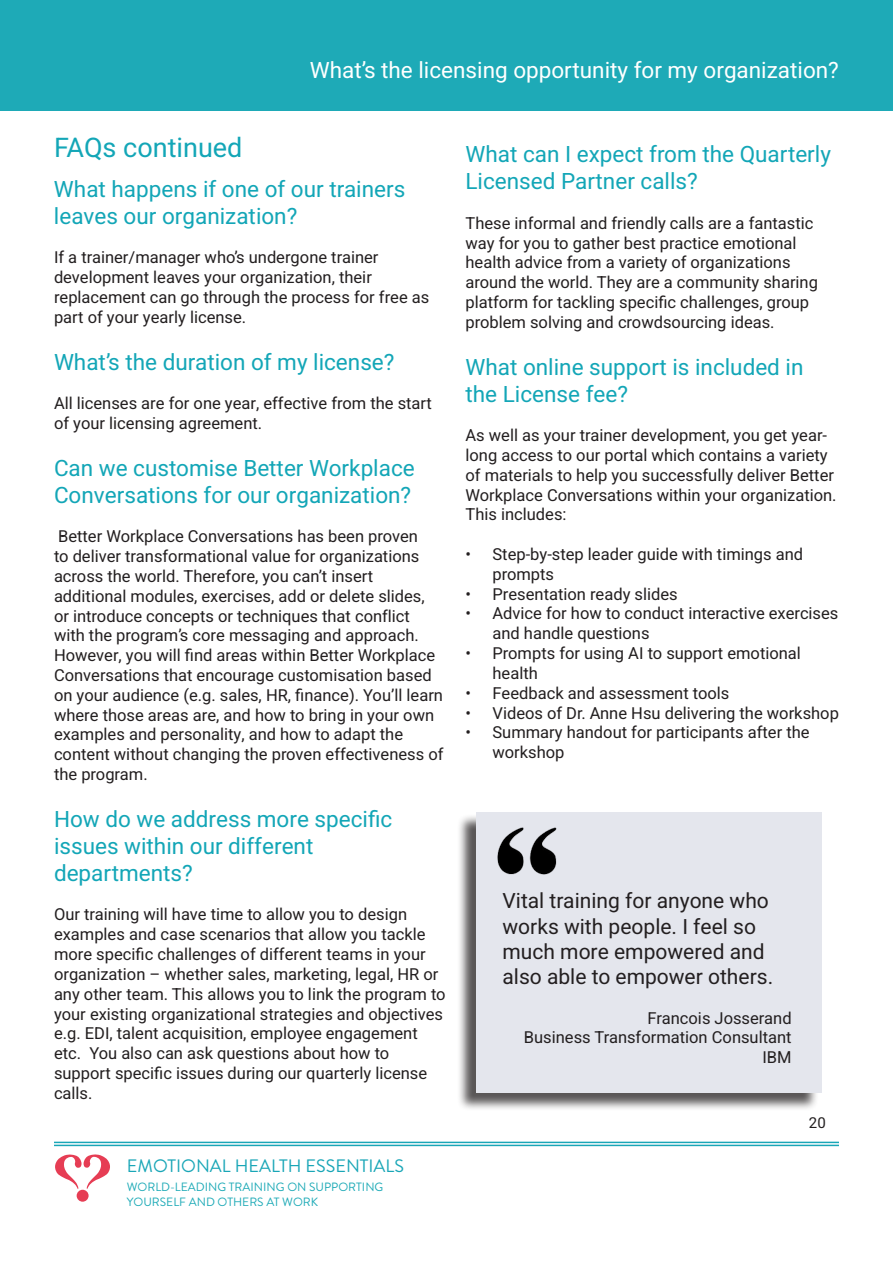
<style>
.page{position:relative;width:893px;height:1263px;background:#fff}
.page>*{position:absolute;margin:0;border:0;box-sizing:border-box;transform-origin:0 0}
.t1{font:27px "Heebo";color:#13a6b7}
.t2{font:22.5px/27px "Heebo";color:#13a6b7}
.t3{font:22.5px "Heebo";color:#fff}
.t4{font:21px/25.2px "Heebo";color:#231f20}
.t5{font:18px "Brandon Grotesque";color:#19a6b7}
.t6{font:16.5px/19.8px "Heebo";color:#231f20}
.t7{font:15px "Heebo";color:#231f20}
.t8{font:12px/14.4px "Brandon Grotesque";color:#1eaab7}
</style>
<div class="page">
<hr style="left:54px;top:1142px;width:785px;height:1px;background:#19a6b7">
<hr style="left:54px;top:1145px;width:785px;height:1px;background:#19a6b7">
<div style="left:77px;top:1190px;width:12px;height:12px;background:#e63d54;border-radius:50%"></div>
<svg style="left:55px;top:1154px;width:55px;height:35px"></svg>
<div style="left:0;top:0;width:893px;height:111px;background:#1eaab7"></div>
<div style="left:457px;top:814px;width:362px;height:297px;background:#231f20;opacity:.75"></div>
<div style="left:476px;top:812px;width:345px;height:280px;background:#e4e6ed"></div>
<img style="left:497px;top:827px;width:60px;height:48px">
<h2 class="t3" style="left:310px;top:54px;width:531px">What’s the licensing opportunity for my organization?</h2>
<h1 class="t1" style="left:54px;top:129px;width:190px">FAQs continued</h1>
<h2 class="t2" style="left:465px;top:141px;width:367px">What can I expect from the Quarterly<br>Licensed Partner calls?</h2>
<p class="t6" style="left:465px;top:213px;width:354px">These informal and friendly calls are a fantastic way for you to gather best practice emotional health advice from a variety of organizations around the world. They are a community sharing platform for tackling specific challenges, group problem solving and crowdsourcing ideas.</p>
<h2 class="t2" style="left:465px;top:353px;width:339px">What online support is included in the License fee?</h2>
<p class="t6" style="left:465px;top:425px;width:373px">As well as your trainer development, you get year&shy;long access to our portal which contains a variety of materials to help you successfully deliver Better Workplace Conversations within your organization.<br>This includes:</p>
<p class="t6" style="left:492px;top:544px;width:312px;text-indent:-27px">• Step-by-step leader guide with timings and prompts</p>
<p class="t6" style="left:465px;top:584px;width:214px">• Presentation ready slides</p>
<p class="t6" style="left:492px;top:604px;width:347px;text-indent:-27px">• Advice for how to conduct interactive exercises and handle questions</p>
<p class="t6" style="left:492px;top:643px;width:310px;text-indent:-27px">• Prompts for using AI to support emotional health</p>
<p class="t6" style="left:465px;top:683px;width:265px">• Feedback and assessment tools</p>
<p class="t6" style="left:465px;top:703px;width:375px">• Videos of Dr. Anne Hsu delivering the workshop</p>
<p class="t6" style="left:492px;top:722px;width:319px;text-indent:-27px">• Summary handout for participants after the workshop</p>
<h2 class="t2" style="left:54px;top:175px;width:353px">What happens if one of our trainers leaves our organization?</h2>
<p class="t6" style="left:54px;top:248px;width:377px">If a trainer/manager who’s undergone trainer development leaves your organization, their replacement can go through the process for free as part of your yearly license.</p>
<h2 class="t2" style="left:54px;top:348px;width:342px">What’s the duration of my license?</h2>
<p class="t6" style="left:54px;top:393px;width:379px">All licenses are for one year, effective from the start of your licensing agreement.</p>
<h2 class="t2" style="left:54px;top:454px;width:362px">Can we customise Better Workplace<br>Conversations for our organization?</h2>
<p class="t6" style="left:54px;top:527px;width:391px">Better Workplace Conversations has been proven<br>to deliver transformational value for organizations across the world. Therefore, you can’t insert additional modules, exercises, add or delete slides, or introduce concepts or techniques that conflict with the program’s core messaging and approach.<br>However, you will find areas within Better Workplace Conversations that encourage customisation based on your audience (e.g. sales, HR, finance). You’ll learn where those areas are, and how to bring in your own examples and personality, and how to adapt the content without changing the proven effectiveness of the program.</p>
<h2 class="t2" style="left:54px;top:805px;width:340px">How do we address more specific issues within our different departments?</h2>
<p class="t6" style="left:54px;top:905px;width:393px">Our training will have time to allow you to design examples and case scenarios that allow you tackle more specific challenges of different teams in your organization – whether sales, marketing, legal, HR or any other team. This allows you to link the program to your existing organizational strategies and objectives e.g. EDI, talent acquisition, employee engagement etc. You also can ask questions about how to support specific issues during our quarterly license calls.</p>
<p class="t4" style="left:502px;top:888px;width:272px">Vital training for anyone who works with people. I feel so much more empowered and also able to empower others.</p>
<p class="t6" style="left:524px;top:1008px;width:269px;text-align:right">Francois Josserand<br>Business Transformation Consultant<br>IBM</p>
<p class="t5" style="left:127px;top:1153px;width:279px">EMOTIONAL HEALTH ESSENTIALS</p>
<p class="t8" style="left:127px;top:1180px;width:258px">WORLD-LEADING TRAINING ON SUPPORTING<br>YOURSELF AND OTHERS AT WORK</p>
<p class="t7" style="left:809px;top:1112px;width:18px">20</p>
</div>
